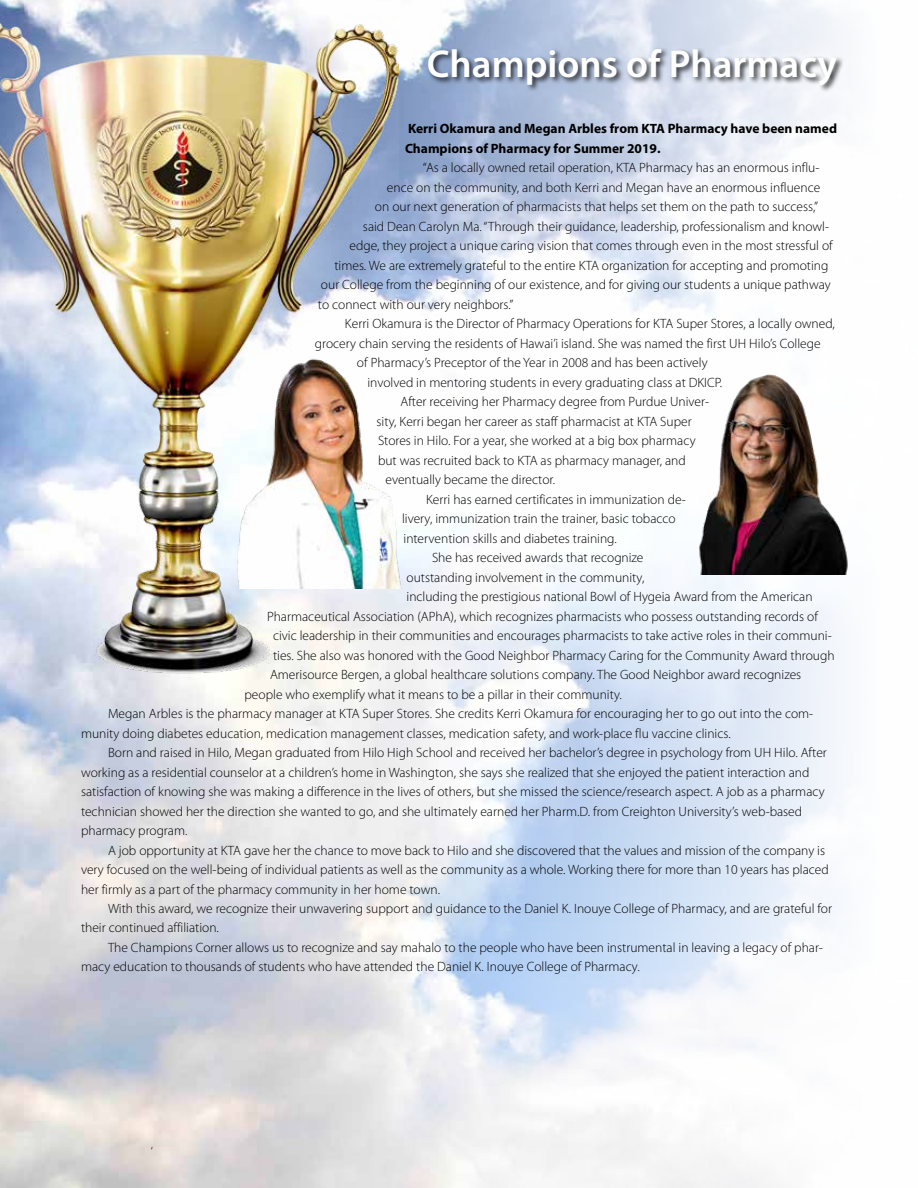
<style>
.page{position:relative;width:918px;height:1188px;background:#fff}
.page>*{position:absolute;margin:0;border:0;box-sizing:border-box;transform-origin:0 0}
.t1{font:600 39px "Myriad Pro";color:#fff}
.t2{font:300 13.5px/19.5px "Myriad Pro";color:#000}
.t3{font:700 13.5px/19.5px "Myriad Pro";color:#000}
.t4{font:300 12px "Myriad Pro";color:#000}
</style>
<div class="page">
<img style="left:0;top:0;width:844px;height:1188px">
<img style="left:0;top:0;width:398px;height:704px">
<div style="left:427px;top:47px;width:418px;height:46px;background:#000;opacity:.75"></div>
<img style="left:680px;top:361px;width:168px;height:214px">
<img style="left:172px;top:335px;width:287px;height:254px">
<p class="t1" style="left:427px;top:39px;width:412px">Champions of Pharmacy</p>
<p class="t3" style="left:405px;top:119px;width:434px">Kerri Okamura and Megan Arbles from KTA Pharmacy have been named<br>Champions of Pharmacy for Summer 2019.</p>
<p class="t2" style="left:375px;top:158px;width:447px;text-align:right">“As a locally owned retail operation, KTA Pharmacy has an enormous influ-<br>ence on the community, and both Kerri and Megan have an enormous influence on our next generation of pharmacists that helps set them on the path to success,”</p>
<p class="t2" style="left:349px;top:217px;width:485px;text-indent:14px">said Dean Carolyn Ma. “Through their guidance, leadership, professionalism and knowl&shy;edge, they project a unique caring vision that comes through even in the most stressful of</p>
<p class="t2" style="left:318px;top:256px;width:514px;text-indent:16px">times. We are extremely grateful to the entire KTA organization for accepting and promoting our College from the beginning of our existence, and for giving our students a unique pathway to connect with our very neighbors.”</p>
<p class="t2" style="left:345px;top:314px;width:491px">Kerri Okamura is the Director of Pharmacy Operations for KTA Super Stores, a locally owned,</p>
<p class="t2" style="left:315px;top:334px;width:507px">grocery chain serving the residents of Hawai’i island. She was named the first UH Hilo’s College</p>
<p class="t2" style="left:368px;top:353px;width:356px;text-indent:-11px">of Pharmacy’s Preceptor of the Year in 2008 and has been actively involved in mentoring students in every graduating class at DKICP.</p>
<p class="t2" style="left:377px;top:392px;width:334px;text-indent:24px">After receiving her Pharmacy degree from Purdue Univer&shy;sity, Kerri began her career as staff pharmacist at KTA Super Stores in Hilo. For a year, she worked at a big box pharmacy but was recruited back to KTA as pharmacy manager, and</p>
<p class="t2" style="left:386px;top:470px;width:171px">eventually became the director.</p>
<p class="t2" style="left:402px;top:490px;width:285px;text-indent:24px">Kerri has earned certificates in immunization de&shy;livery, immunization train the trainer, basic tobacco intervention skills and diabetes training.</p>
<p class="t2" style="left:407px;top:548px;width:408px;text-indent:26px">She has received awards that recognize<br>outstanding involvement in the community,<br>including the prestigious national Bowl of Hygeia Award from the American</p>
<p class="t2" style="left:273px;top:607px;width:563px;text-indent:-6px">Pharmaceutical Association (APhA), which recognizes pharmacists who possess outstanding records of civic leadership in their communities and encourages pharmacists to take active roles in their communi&shy;ties. She also was honored with the Good Neighbor Pharmacy Caring for the Community Award through</p>
<p class="t2" style="left:270px;top:665px;width:533px">Amerisource Bergen, a global healthcare solutions company. The Good Neighbor award recognizes</p>
<p class="t2" style="left:245px;top:685px;width:379px">people who exemplify what it means to be a pillar in their community.</p>
<p class="t2" style="left:108px;top:704px;width:707px">Megan Arbles is the pharmacy manager at KTA Super Stores. She credits Kerri Okamura for encouraging her to go out into the com-</p>
<p class="t2" style="left:81px;top:724px;width:651px">munity doing diabetes education, medication management classes, medication safety, and work-place flu vaccine clinics.</p>
<p class="t2" style="left:81px;top:743px;width:747px;text-indent:27px">Born and raised in Hilo, Megan graduated from Hilo High School and received her bachelor’s degree in psychology from UH Hilo. After working as a residential counselor at a children’s home in Washington, she says she realized that she enjoyed the patient interaction and satisfaction of knowing she was making a difference in the lives of others, but she missed the science/research aspect. A job as a pharmacy technician showed her the direction she wanted to go, and she ultimately earned her Pharm.D. from Creighton University’s web-based pharmacy program.</p>
<p class="t2" style="left:81px;top:841px;width:749px;text-indent:27px">A job opportunity at KTA gave her the chance to move back to Hilo and she discovered that the values and mission of the company is very focused on the well-being of individual patients as well as the community as a whole. Working there for more than 10 years has placed her firmly as a part of the pharmacy community in her home town.</p>
<p class="t2" style="left:108px;top:899px;width:726px">With this award, we recognize their unwavering support and guidance to the Daniel K. Inouye College of Pharmacy, and are grateful for</p>
<p class="t2" style="left:81px;top:918px;width:139px">their continued affiliation.</p>
<p class="t2" style="left:108px;top:938px;width:716px">The Champions Corner allows us to recognize and say mahalo to the people who have been instrumental in leaving a legacy of phar-</p>
<p class="t2" style="left:81px;top:957px;width:560px">macy education to thousands of students who have attended the Daniel K. Inouye College of Pharmacy.</p>
<p class="t4" style="left:151px;top:1144px;width:4px">‘</p>
</div>
